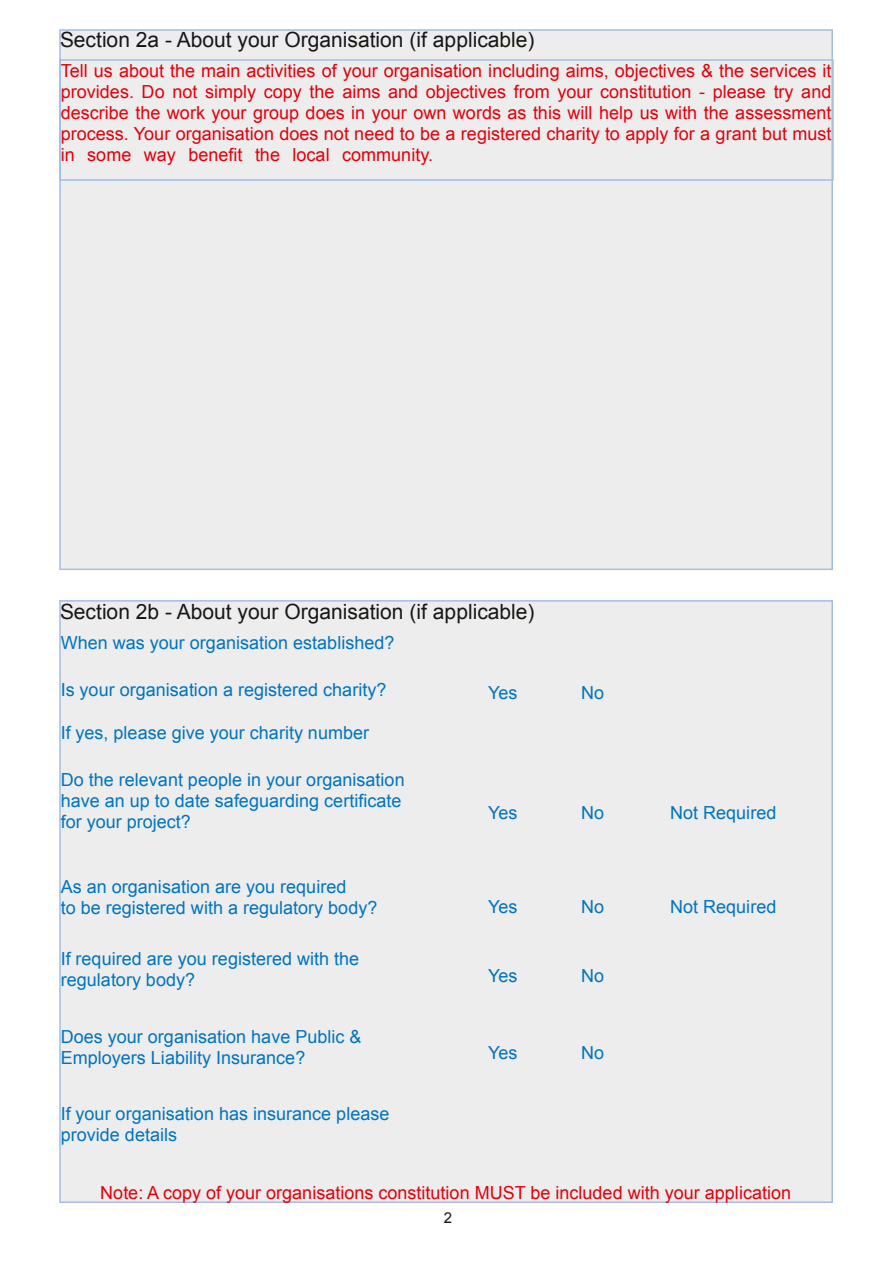
<style>
.page{position:relative;width:893px;height:1263px;background:#fff}
.page>*{position:absolute;margin:0;border:0;box-sizing:border-box;transform-origin:0 0}
.t1{font:21px "Arial";color:#181715}
.t2{font:18px/21px "Arial";color:#0074be}
.t3{font:18px/21px "Arial";color:#e3000b;text-align:justify}
.t4{font:15px "Arial";color:#181715}
</style>
<div class="page">
<div style="left:60px;top:601px;width:772px;height:601px;background:#ededed"></div>
<div style="left:60px;top:30px;width:772px;height:539px;background:#ededed"></div>
<div style="left:59px;top:59px;width:775px;height:122px;border:2px solid #a4bde3"></div>
<p class="t1" style="left:60px;top:28px;width:476px">Section 2a - About your Organisation (if applicable)</p>
<p class="t3" style="left:61px;top:60px;width:772px">Tell us about the main activities of your organisation including aims, objectives &amp; the services it provides. Do not simply copy the aims and objectives from your constitution - please try and describe the work your group does in your own words as this will help us with the assessment process. Your organisation does not need to be a registered charity to apply for a grant but must in some way benefit the local community.</p>
<p class="t1" style="left:60px;top:600px;width:476px">Section 2b - About your Organisation (if applicable)</p>
<p class="t2" style="left:61px;top:632px;width:335px">When was your organisation established?</p>
<p class="t2" style="left:61px;top:679px;width:327px">Is your organisation a registered charity?</p>
<p class="t2" style="left:61px;top:722px;width:310px">If yes, please give your charity number</p>
<p class="t2" style="left:61px;top:769px;width:345px">Do the relevant people in your organisation have an up to date safeguarding certificate for your project?</p>
<p class="t2" style="left:488px;top:682px;width:31px">Yes</p>
<p class="t2" style="left:581px;top:682px;width:25px">No</p>
<p class="t2" style="left:488px;top:802px;width:31px">Yes</p>
<p class="t2" style="left:581px;top:802px;width:25px">No</p>
<p class="t2" style="left:670px;top:802px;width:108px">Not Required</p>
<p class="t2" style="left:61px;top:876px;width:318px">As an organisation are you required<br>to be registered with a regulatory body?</p>
<p class="t2" style="left:61px;top:949px;width:300px">If required are you registered with the regulatory body?</p>
<p class="t2" style="left:61px;top:1026px;width:302px">Does your organisation have Public &amp;<br>Employers Liability Insurance?</p>
<p class="t2" style="left:61px;top:1103px;width:330px">If your organisation has insurance please provide details</p>
<p class="t2" style="left:488px;top:896px;width:31px">Yes</p>
<p class="t2" style="left:581px;top:896px;width:25px">No</p>
<p class="t2" style="left:670px;top:896px;width:108px">Not Required</p>
<p class="t2" style="left:488px;top:965px;width:31px">Yes</p>
<p class="t2" style="left:581px;top:965px;width:25px">No</p>
<p class="t2" style="left:488px;top:1042px;width:31px">Yes</p>
<p class="t2" style="left:581px;top:1042px;width:25px">No</p>
<p class="t3" style="left:100px;top:1182px;width:692px">Note: A copy of your organisations constitution MUST be included with your application</p>
<p class="t4" style="left:444px;top:1209px;width:10px">2</p>
</div>
